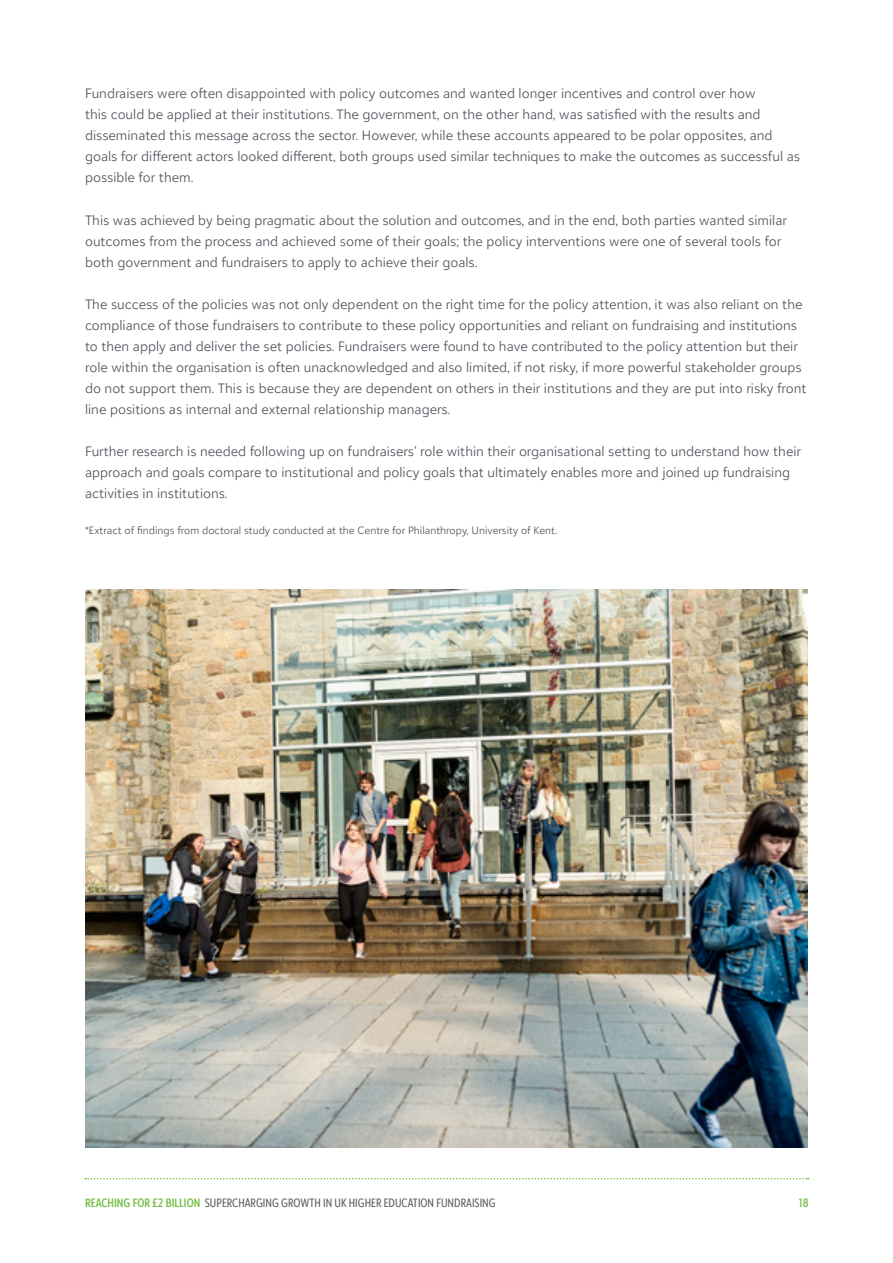
<style>
.page{position:relative;width:893px;height:1263px;background:#fff}
.page>*{position:absolute;margin:0;border:0;box-sizing:border-box;transform-origin:0 0}
.t1{font:300 13.5px/21px "Blackbaud Sans";color:#4d525a}
.t2{font:12px "Blackbaud Sans Condensed";color:#5f5e5e}
.t3{font:600 condensed 12px "Blackbaud Sans";color:#72bf44}
.t4{font:300 10.5px "Blackbaud Sans";color:#4d525a}
.s1{font-family:"Blackbaud Sans";font-weight:600;font-stretch:condensed;color:#72bf44}
</style>
<div class="page">
<svg style="left:85px;top:1178px;width:724px;height:1px"></svg>
<img style="left:85px;top:590px;width:723px;height:558px">
<p class="t1" style="left:85px;top:83px;width:716px">Fundraisers were often disappointed with policy outcomes and wanted longer incentives and control over how<br>this could be applied at their institutions. The government, on the other hand, was satisfied with the results and disseminated this message across the sector. However, while these accounts appeared to be polar opposites, and goals for different actors looked different, both groups used similar techniques to make the outcomes as successful as possible for them.</p>
<p class="t1" style="left:85px;top:209px;width:703px">This was achieved by being pragmatic about the solution and outcomes, and in the end, both parties wanted similar outcomes from the process and achieved some of their goals; the policy interventions were one of several tools for both government and fundraisers to apply to achieve their goals.</p>
<p class="t1" style="left:85px;top:293px;width:723px">The success of the policies was not only dependent on the right time for the policy attention, it was also reliant on the compliance of those fundraisers to contribute to these policy opportunities and reliant on fundraising and institutions to then apply and deliver the set policies. Fundraisers were found to have contributed to the policy attention but their role within the organisation is often unacknowledged and also limited, if not risky, if more powerful stakeholder groups do not support them. This is because they are dependent on others in their institutions and they are put into risky front line positions as internal and external relationship managers.</p>
<p class="t1" style="left:85px;top:441px;width:718px">Further research is needed following up on fundraisers’ role within their organisational setting to understand how their approach and goals compare to institutional and policy goals that ultimately enables more and joined up fundraising activities in institutions.</p>
<p class="t4" style="left:85px;top:524px;width:474px">*Extract of findings from doctoral study conducted at the Centre for Philanthropy, University of Kent.</p>
<p class="t2" style="left:85px;top:1195px;width:412px"><span class="s1">REACHING FOR £2 BILLION</span> SUPERCHARGING GROWTH IN UK HIGHER EDUCATION FUNDRAISING</p>
<p class="t3" style="left:799px;top:1195px;width:11px">18</p>
</div>
